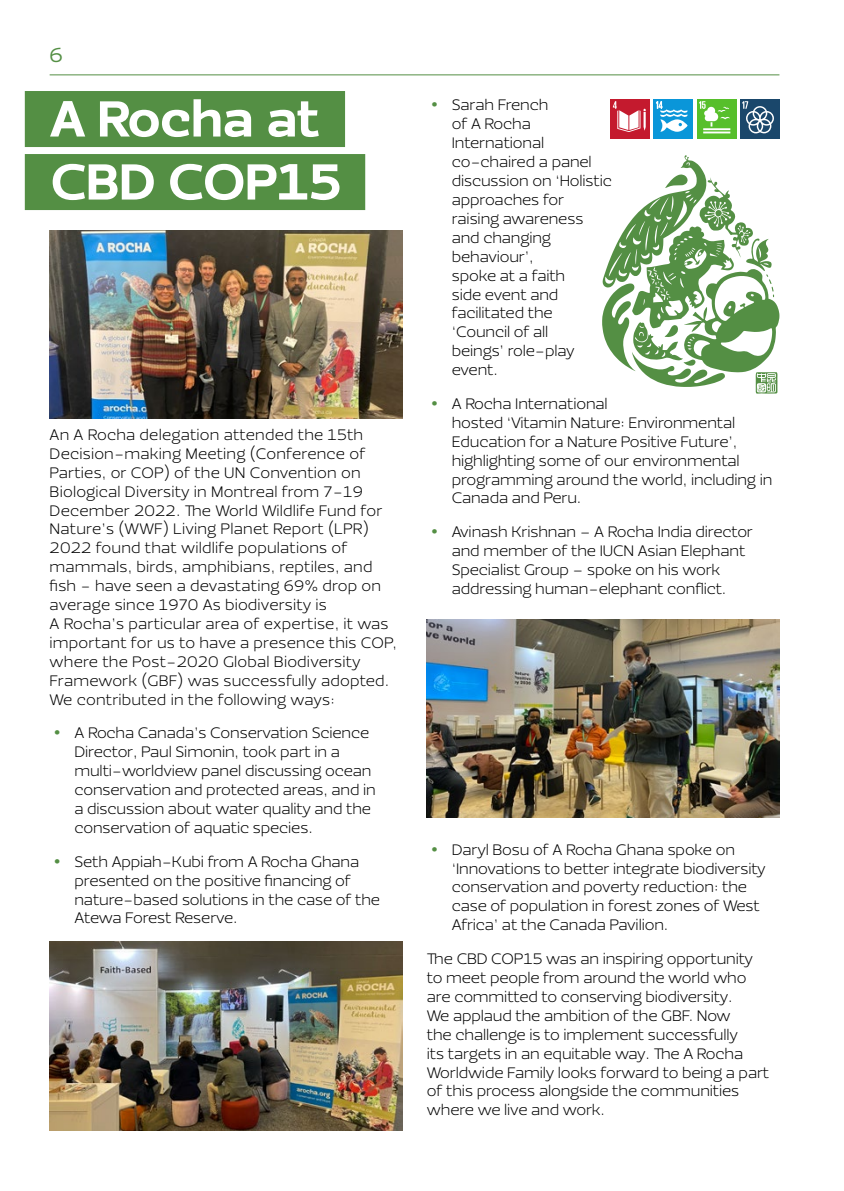
<style>
.page{position:relative;width:844px;height:1191px;background:#fff}
.page>*{position:absolute;margin:0;border:0;box-sizing:border-box;transform-origin:0 0}
.t1{font:900 52.5px/63px "Ezzo";color:#fff}
.t2{font:21px "Ezzo";color:#548f44}
.t3{font:300 15.75px/18.9px "Ezzo";letter-spacing:-.01em;color:#000}
.t4{font:300 15.75px/18.9px "Ezzo";letter-spacing:.01em;color:#000}
.s1{font-family:"Arial Rounded MT Bold";font-weight:400;color:#548f44}
</style>
<div class="page">
<div style="left:25px;top:91px;width:320px;height:56px;background:#548f44"></div>
<div style="left:25px;top:154px;width:340px;height:56px;background:#548f44"></div>
<img style="left:50px;top:230px;width:352px;height:189px">
<img style="left:50px;top:942px;width:352px;height:188px">
<img style="left:427px;top:619px;width:352px;height:198px">
<svg style="left:602px;top:155px;width:177px;height:239px"></svg>
<div style="left:696px;top:99px;width:40px;height:40px;background:#57bf2b"></div>
<hr style="left:703px;top:128px;width:27px;height:2px;background:#fff">
<hr style="left:703px;top:131px;width:27px;height:2px;background:#fff">
<svg style="left:699px;top:101px;width:30px;height:25px"></svg>
<div style="left:653px;top:99px;width:40px;height:40px;background:#0a96d9"></div>
<svg style="left:656px;top:101px;width:31px;height:31px"></svg>
<div style="left:610px;top:99px;width:40px;height:40px;background:#c41a2e"></div>
<svg style="left:612px;top:101px;width:33px;height:31px"></svg>
<div style="left:739px;top:99px;width:40px;height:40px;background:#1a476b"></div>
<svg style="left:742px;top:101px;width:31px;height:32px"></svg>
<hr style="left:50px;top:74px;width:729px;height:1px;background:#548f44">
<h2 class="t2" style="left:50px;top:42px;width:15px">6</h2>
<h1 class="t1" style="left:51px;top:87px;width:291px">A Rocha at<br>CBD COP15</h1>
<p class="t4" style="left:50px;top:425px;width:349px">An A Rocha delegation attended the 15th Decision-making Meeting (Conference of Parties, or COP) of the UN Convention on Biological Diversity in Montreal from 7-19<br>December 2022. The World Wildlife Fund for Nature’s (WWF) Living Planet Report (LPR)<br>2022 found that wildlife populations of mammals, birds, amphibians, reptiles, and fish - have seen a devastating 69% drop on average since 1970 As biodiversity is<br>A Rocha’s particular area of expertise, it was important for us to have a presence this COP, where the Post-2020 Global Biodiversity Framework (GBF) was successfully adopted.<br>We contributed in the following ways:</p>
<p class="t3" style="left:74px;top:723px;width:303px;text-indent:-20px"><span class="s1">•</span> A Rocha Canada’s Conservation Science Director, Paul Simonin, took part in a multi-worldview panel discussing ocean conservation and protected areas, and in a discussion about water quality and the conservation of aquatic species.</p>
<p class="t3" style="left:74px;top:852px;width:307px;text-indent:-20px"><span class="s1">•</span> Seth Appiah-Kubi from A Rocha Ghana presented on the positive financing of nature-based solutions in the case of the Atewa Forest Reserve.</p>
<p class="t3" style="left:451px;top:96px;width:162px;text-indent:-20px"><span class="s1">•</span> Sarah French<br>of A Rocha<br>International co-chaired a panel discussion on ‘Holistic approaches for raising awareness and changing behaviour’,<br>spoke at a faith<br>side event and facilitated the ‘Council of all<br>beings’ role-play event.</p>
<p class="t3" style="left:451px;top:394px;width:322px;text-indent:-20px"><span class="s1">•</span> A Rocha International<br>hosted ‘Vitamin Nature: Environmental Education for a Nature Positive Future’, highlighting some of our environmental programming around the world, including in Canada and Peru.</p>
<p class="t3" style="left:451px;top:522px;width:302px;text-indent:-20px"><span class="s1">•</span> Avinash Krishnan – A Rocha India director and member of the IUCN Asian Elephant Specialist Group – spoke on his work addressing human-elephant conflict.</p>
<p class="t3" style="left:451px;top:840px;width:315px;text-indent:-20px"><span class="s1">•</span> Daryl Bosu of A Rocha Ghana spoke on ‘Innovations to better integrate biodiversity conservation and poverty reduction: the case of population in forest zones of West Africa’ at the Canada Pavilion.</p>
<p class="t3" style="left:427px;top:949px;width:343px">The CBD COP15 was an inspiring opportunity to meet people from around the world who are committed to conserving biodiversity.<br>We applaud the ambition of the GBF. Now<br>the challenge is to implement successfully<br>its targets in an equitable way. The A Rocha Worldwide Family looks forward to being a part of this process alongside the communities where we live and work.</p>
</div>
